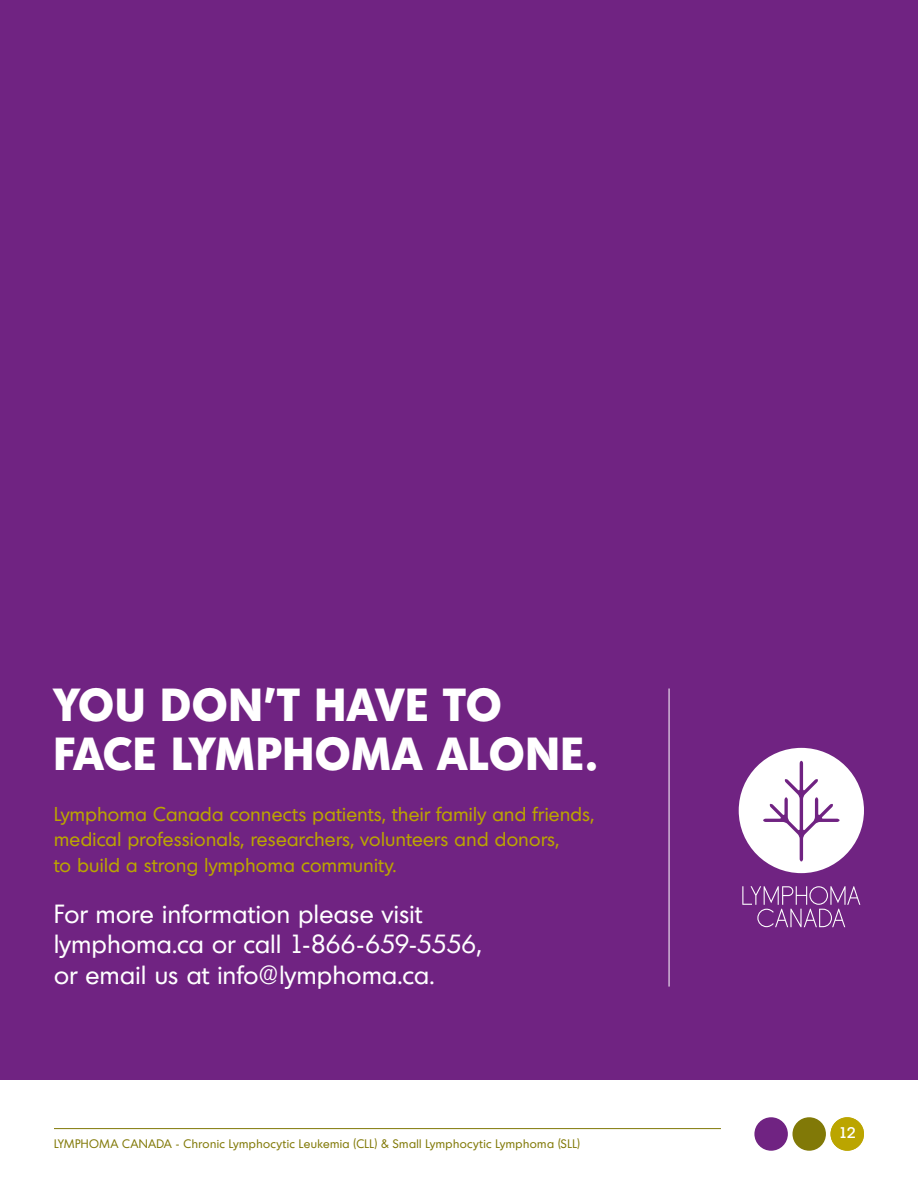
<style>
.page{position:relative;width:918px;height:1188px;background:#fff}
.page>*{position:absolute;margin:0;border:0;box-sizing:border-box;transform-origin:0 0}
.t1{font:800 45px/49.5px "Montreal Serial";letter-spacing:.03em;color:#fff}
.t2{font:25.5px/30.6px "Montreal Serial";letter-spacing:.02em;color:#fff}
.t3{font:19.5px/25.5px "Montreal Serial";letter-spacing:.02em;color:#bba500}
.t4{font:500 15px "Montreal Serial";color:#fff}
.t5{font:12px "Montreal Serial";letter-spacing:.035em;color:#817907}
</style>
<div class="page">
<div style="left:754px;top:1117px;width:34px;height:34px;background:#702382;border-radius:50%"></div>
<div style="left:792px;top:1117px;width:34px;height:34px;background:#817907;border-radius:50%"></div>
<div style="left:831px;top:1117px;width:33px;height:34px;background:#bba500;border-radius:50%"></div>
<hr style="left:54px;top:1128px;width:667px;height:1px;background:#817907">
<div style="left:0;top:0;width:918px;height:1080px;background:#702382"></div>
<hr style="left:669px;top:688px;width:1px;height:299px;background:#fff">
<svg style="left:742px;top:886px;width:118px;height:41px"></svg>
<svg style="left:739px;top:748px;width:125px;height:125px"></svg>
<h1 class="t1" style="left:54px;top:678px;width:545px">YOU DON’T HAVE TO<br>FACE LYMPHOMA ALONE.</h1>
<p class="t3" style="left:54px;top:801px;width:542px">Lymphoma Canada connects patients, their family and friends, medical professionals, researchers, volunteers and donors,<br>to build a strong lymphoma community.</p>
<h2 class="t2" style="left:54px;top:898px;width:429px">For more information please visit lymphoma.ca or call 1-866-659-5556, or email us at info@lymphoma.ca.</h2>
<p class="t5" style="left:54px;top:1136px;width:528px">LYMPHOMA CANADA - Chronic Lymphocytic Leukemia (CLL) &amp; Small Lymphocytic Lymphoma (SLL)</p>
<p class="t4" style="left:839px;top:1123px;width:19px">12</p>
</div>
